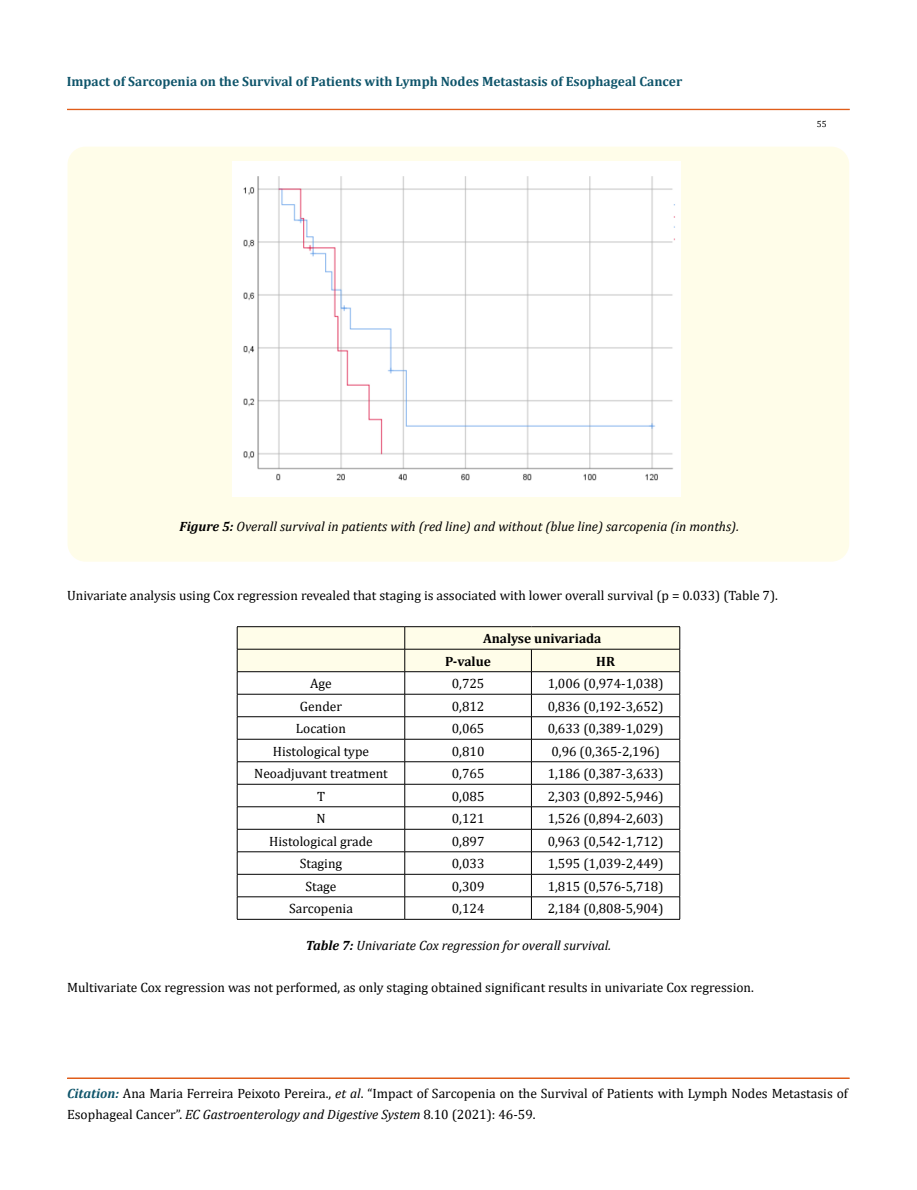
<style>
.page{position:relative;width:917px;height:1190px;background:#fff}
.page>*{position:absolute;margin:0;border:0;box-sizing:border-box;transform-origin:0 0}
.t1{font:13.5px/21px "Cambria";color:#000}
.t2{font:italic 13.5px "Cambria";color:#000}
.t3{font:700 13.5px "Cambria";color:#0e546a}
.t4{font:700 13.5px/22.5px "Cambria";color:#000}
.t5{font:9px "Cambria";color:#000}
.s1{font-weight:700}
.s2{font-weight:700;font-style:italic;color:#0e546a}
.s3{font-style:italic}
</style>
<div class="page">
<div style="left:67px;top:109px;width:782px;height:1px;border:1px solid #e05d1a"></div>
<div style="left:67px;top:1078px;width:782px;height:1px;border:1px solid #e05d1a"></div>
<div style="left:68px;top:147px;width:781px;height:414px;background:#fffde9;border-radius:18px"></div>
<img style="left:232px;top:162px;width:448px;height:335px">
<svg style="left:237px;top:626px;width:443px;height:293px"></svg>
<hr style="left:237px;top:919px;width:168px;height:1px;background:#000">
<hr style="left:405px;top:919px;width:126px;height:1px;background:#000">
<hr style="left:531px;top:919px;width:149px;height:1px;background:#000">
<p class="t3" style="left:67px;top:72px;width:617px">Impact of Sarcopenia on the Survival of Patients with Lymph Nodes Metastasis of Esophageal Cancer</p>
<p class="t5" style="left:816px;top:118px;width:11px">55</p>
<p class="t2" style="left:179px;top:516px;width:561px"><span class="s1">Figure 5:</span> Overall survival in patients with (red line) and without (blue line) sarcopenia (in months).</p>
<p class="t1" style="left:67px;top:584px;width:712px">Univariate analysis using Cox regression revealed that staging is associated with lower overall survival (p = 0.033) (Table 7).</p>
<p class="t4" style="left:445px;top:627px;width:158px;text-indent:38px">Analyse univariada<br>P-value</p>
<p class="t4" style="left:596px;top:649px;width:20px">HR</p>
<p class="t1" style="left:310px;top:673px;width:23px">Age</p>
<p class="t1" style="left:452px;top:673px;width:34px">0,725</p>
<p class="t1" style="left:547px;top:673px;width:117px">1,006 (0,974-1,038)</p>
<p class="t1" style="left:300px;top:695px;width:44px">Gender</p>
<p class="t1" style="left:452px;top:695px;width:34px">0,812</p>
<p class="t1" style="left:547px;top:695px;width:117px">0,836 (0,192-3,652)</p>
<p class="t1" style="left:296px;top:718px;width:51px">Location</p>
<p class="t1" style="left:452px;top:718px;width:34px">0,065</p>
<p class="t1" style="left:547px;top:718px;width:117px">0,633 (0,389-1,029)</p>
<p class="t1" style="left:273px;top:740px;width:98px">Histological type</p>
<p class="t1" style="left:452px;top:740px;width:34px">0,810</p>
<p class="t1" style="left:551px;top:740px;width:110px">0,96 (0,365-2,196)</p>
<p class="t1" style="left:254px;top:763px;width:135px">Neoadjuvant treatment</p>
<p class="t1" style="left:452px;top:763px;width:34px">0,765</p>
<p class="t1" style="left:547px;top:763px;width:117px">1,186 (0,387-3,633)</p>
<p class="t1" style="left:317px;top:785px;width:10px">T</p>
<p class="t1" style="left:452px;top:785px;width:34px">0,085</p>
<p class="t1" style="left:547px;top:785px;width:117px">2,303 (0,892-5,946)</p>
<p class="t1" style="left:316px;top:808px;width:11px">N</p>
<p class="t1" style="left:452px;top:808px;width:34px">0,121</p>
<p class="t1" style="left:547px;top:808px;width:117px">1,526 (0,894-2,603)</p>
<p class="t1" style="left:269px;top:830px;width:105px">Histological grade</p>
<p class="t1" style="left:452px;top:830px;width:34px">0,897</p>
<p class="t1" style="left:547px;top:830px;width:117px">0,963 (0,542-1,712)</p>
<p class="t1" style="left:300px;top:853px;width:44px">Staging</p>
<p class="t1" style="left:452px;top:853px;width:34px">0,033</p>
<p class="t1" style="left:547px;top:853px;width:117px">1,595 (1,039-2,449)</p>
<p class="t1" style="left:305px;top:875px;width:33px">Stage</p>
<p class="t1" style="left:452px;top:875px;width:34px">0,309</p>
<p class="t1" style="left:547px;top:875px;width:117px">1,815 (0,576-5,718)</p>
<p class="t1" style="left:289px;top:898px;width:65px">Sarcopenia</p>
<p class="t1" style="left:452px;top:898px;width:34px">0,124</p>
<p class="t1" style="left:547px;top:898px;width:117px">2,184 (0,808-5,904)</p>
<p class="t2" style="left:306px;top:935px;width:307px"><span class="s1">Table 7:</span> Univariate Cox regression for overall survival.</p>
<p class="t1" style="left:67px;top:976px;width:688px">Multivariate Cox regression was not performed, as only staging obtained significant results in univariate Cox regression.</p>
<p class="t1" style="left:67px;top:1083px;width:782px"><span class="s2">Citation:</span> Ana Maria Ferreira Peixoto Pereira., <span class="s3">et al</span>. “Impact of Sarcopenia on the Survival of Patients with Lymph Nodes Metastasis of<br>Esophageal Cancer”. <span class="s3">EC Gastroenterology and Digestive System</span> 8.10 (2021): 46-59.</p>
</div>
